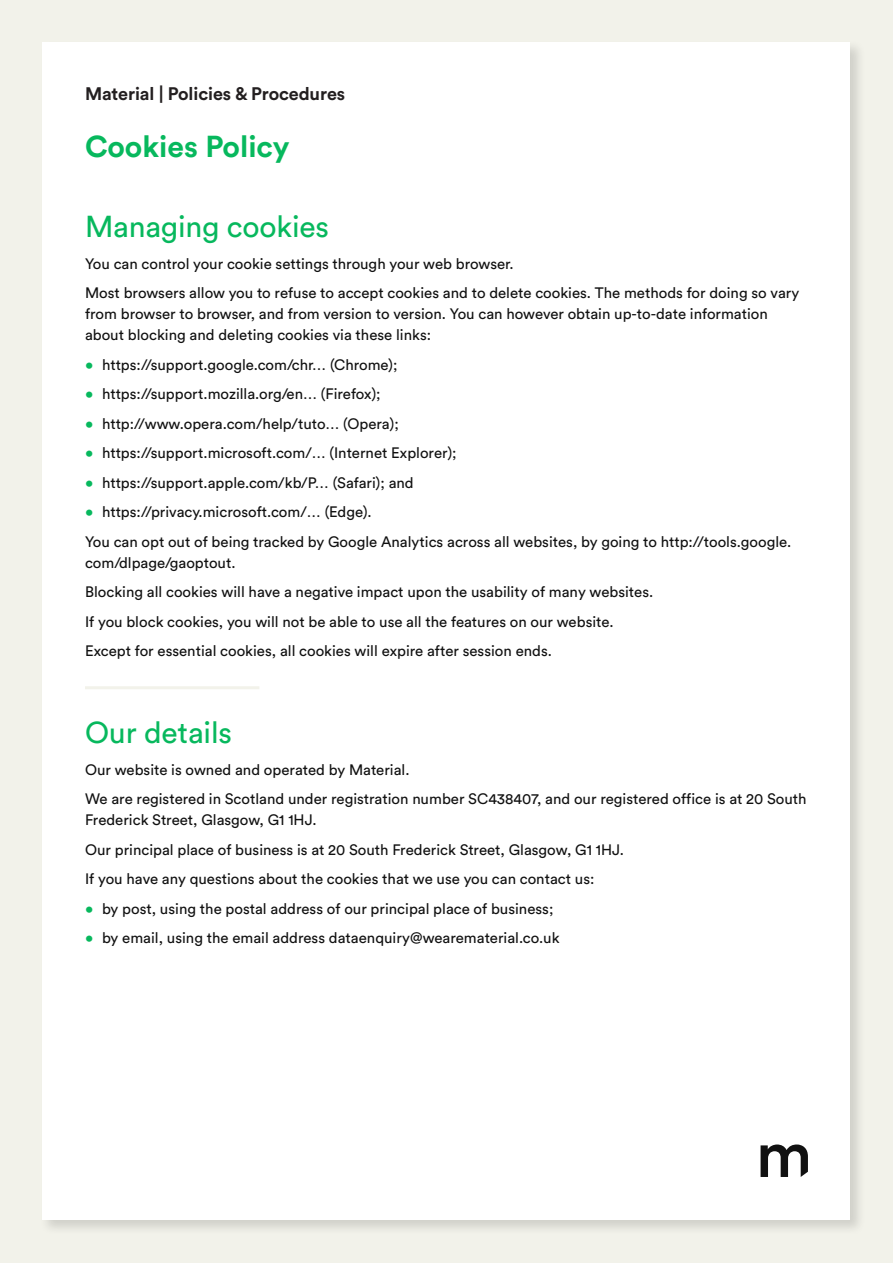
<style>
.page{position:relative;width:893px;height:1263px;background:#f2f2ea}
.page>*{position:absolute;margin:0;border:0;box-sizing:border-box;transform-origin:0 0}
.t1{font:30px "Circular Std";letter-spacing:-.005em;color:#07b85d}
.t2{font:700 30px "Circular Std";color:#07b85d}
.t3{font:700 18px "Circular Std";letter-spacing:-.005em;color:#231f20}
.t4{font:15px/21px "Circular Std";color:#111}
.s1{color:#07b85d}
</style>
<div class="page">
<div style="left:40px;top:40px;width:826px;height:1196px;background:#111;opacity:.15"></div>
<div style="left:43px;top:43px;width:807px;height:1177px;background:#fff"></div>
<svg style="left:761px;top:1144px;width:47px;height:33px"></svg>
<hr style="left:85px;top:686px;width:174px;height:3px;background:#f2f2ea">
<p class="t3" style="left:85px;top:82px;width:262px">Material | Policies &amp; Procedures</p>
<p class="t2" style="left:85px;top:127px;width:206px">Cookies Policy</p>
<p class="t1" style="left:85px;top:209px;width:246px">Managing cookies</p>
<p class="t4" style="left:85px;top:253px;width:430px">You can control your cookie settings through your web browser.</p>
<p class="t4" style="left:85px;top:282px;width:716px">Most browsers allow you to refuse to accept cookies and to delete cookies. The methods for doing so vary from browser to browser, and from version to version. You can however obtain up-to-date information about blocking and deleting cookies via these links:</p>
<p class="t4" style="left:85px;top:354px;width:314px"><span class="s1">•</span> https://support.google.com/chr… (Chrome);</p>
<p class="t4" style="left:85px;top:383px;width:297px"><span class="s1">•</span> https://support.mozilla.org/en… (Firefox);</p>
<p class="t4" style="left:85px;top:413px;width:315px"><span class="s1">•</span> http://www.opera.com/help/tuto… (Opera);</p>
<p class="t4" style="left:85px;top:442px;width:373px"><span class="s1">•</span> https://support.microsoft.com/… (Internet Explorer);</p>
<p class="t4" style="left:85px;top:472px;width:330px"><span class="s1">•</span> https://support.apple.com/kb/P… (Safari); and</p>
<p class="t4" style="left:85px;top:501px;width:288px"><span class="s1">•</span> https://privacy.microsoft.com/… (Edge).</p>
<p class="t4" style="left:85px;top:531px;width:708px">You can opt out of being tracked by Google Analytics across all websites, by going to http://tools.google. com/dlpage/gaoptout.</p>
<p class="t4" style="left:85px;top:581px;width:570px">Blocking all cookies will have a negative impact upon the usability of many websites.</p>
<p class="t4" style="left:85px;top:611px;width:530px">If you block cookies, you will not be able to use all the features on our website.</p>
<p class="t4" style="left:85px;top:640px;width:468px">Except for essential cookies, all cookies will expire after session ends.</p>
<p class="t1" style="left:85px;top:714px;width:149px">Our details</p>
<p class="t4" style="left:85px;top:759px;width:326px">Our website is owned and operated by Material.</p>
<p class="t4" style="left:85px;top:788px;width:723px">We are registered in Scotland under registration number SC438407, and our registered office is at 20 South<br>Frederick Street, Glasgow, G1 1HJ.</p>
<p class="t4" style="left:85px;top:839px;width:540px">Our principal place of business is at 20 South Frederick Street, Glasgow, G1 1HJ.</p>
<p class="t4" style="left:85px;top:868px;width:511px">If you have any questions about the cookies that we use you can contact us:</p>
<p class="t4" style="left:85px;top:898px;width:470px"><span class="s1">•</span> by post, using the postal address of our principal place of business;</p>
<p class="t4" style="left:85px;top:927px;width:476px"><span class="s1">•</span> by email, using the email address dataenquiry@wearematerial.co.uk</p>
</div>
